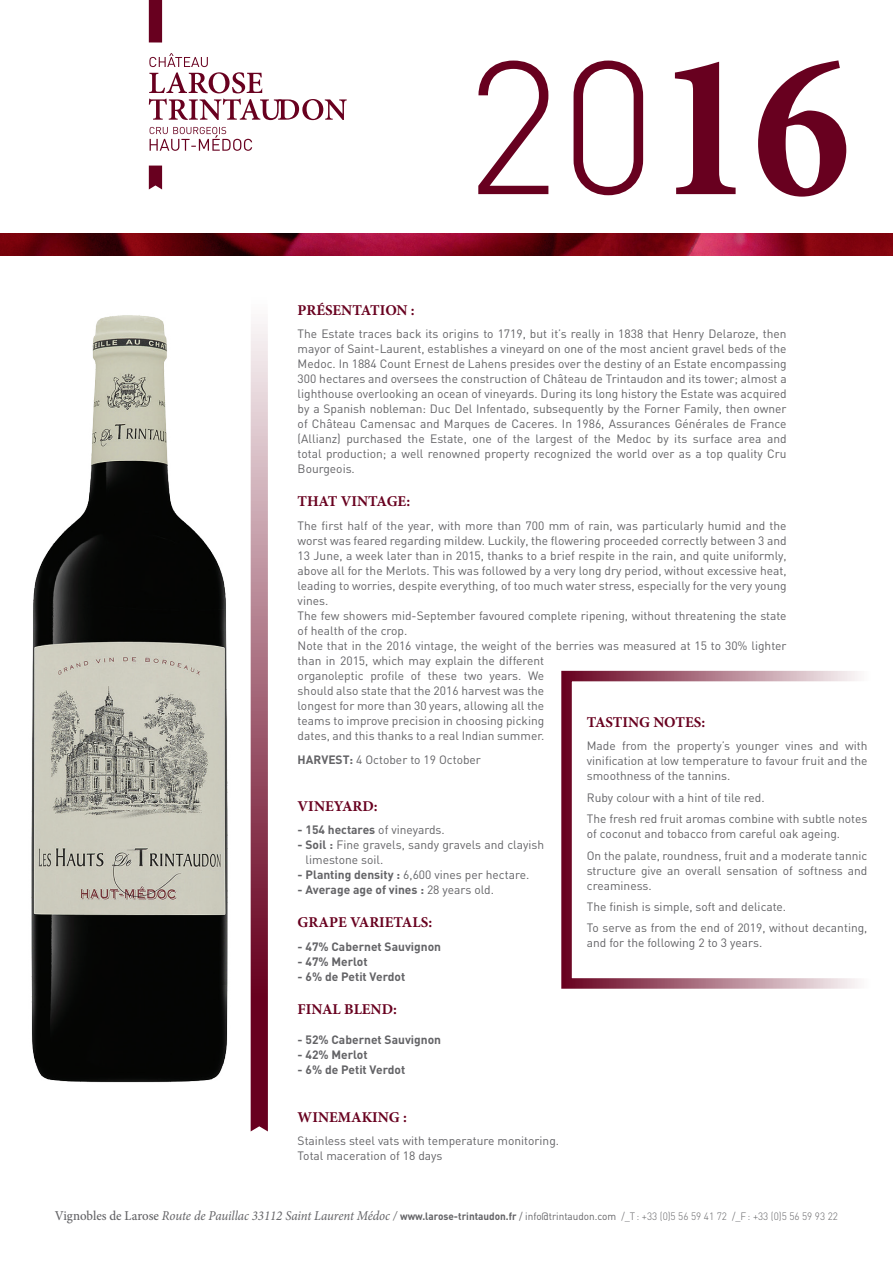
<style>
.page{position:relative;width:893px;height:1263px;background:#fff}
.page>*{position:absolute;margin:0;border:0;box-sizing:border-box;transform-origin:0 0}
.t1{font:300 186px "DIN";color:#68001f}
.TITRE{font:700 15px "Minion Pro";color:#68001f}
.TEXTE_COURANT{font:700 15px "Minion Pro";color:#68001f}
.TEXTE_COURANT-2{font:italic 13.5px "Minion Pro";letter-spacing:-.005em;color:#636366;scale:.95 1}
.TEXTE_COURANT-3{font:12px/15px "DIN";color:#636366}
.TEXTE_COURANT-4{font:700 12px "DIN";color:#636366}
.s1{font-family:"Minion Pro";font-weight:700;font-stretch:condensed;font-size:208.5px}
.s2{font-weight:700}
.s3{font-weight:400}
.s4{font-weight:500;font-style:normal}
.s5{font-family:"DIN";font-weight:700;font-style:normal;font-size:10.5px}
.s6{font-family:"DIN";font-style:normal;font-size:10.5px}
.s7{font-family:"DIN";font-weight:300;font-style:normal;font-size:10.5px}
</style>
<div class="page">
<img style="left:31px;top:315px;width:197px;height:768px">
<svg style="left:149px;top:99px;width:198px;height:21px"></svg>
<svg style="left:149px;top:53px;width:113px;height:40px"></svg>
<svg style="left:150px;top:127px;width:102px;height:24px"></svg>
<div style="left:149px;top:0;width:13px;height:43px;background:#68001f"></div>
<svg style="left:149px;top:166px;width:13px;height:23px"></svg>
<img style="left:0;top:234px;width:893px;height:21px">
<svg style="left:251px;top:324px;width:17px;height:807px"></svg>
<svg style="left:561px;top:671px;width:297px;height:318px"></svg>
<p class="t1" style="left:465px;top:13px;width:387px">20<span class="s1">16</span></p>
<p class="TITRE" style="left:298px;top:300px;width:119px">PRÉSENTATION :</p>
<p class="TEXTE_COURANT-3" style="left:298px;top:326px;width:490px;text-align:justify">The Estate traces back its origins to 1719, but it’s really in 1838 that Henry Delaroze, then mayor of Saint-Laurent, establishes a vineyard on one of the most ancient gravel beds of the Medoc. In 1884 Count Ernest de Lahens presides over the destiny of an Estate encompassing 300 hectares and oversees the construction of Château de Trintaudon and its tower; almost a lighthouse overlooking an ocean of vineyards. During its long history the Estate was acquired by a Spanish nobleman: Duc Del Infentado, subsequently by the Forner Family, then owner of Château Camensac and Marques de Caceres. In 1986, Assurances Générales de France (Allianz) purchased the Estate, one of the largest of the Medoc by its surface area and total production; a well renowned property recognized the world over as a top quality Cru Bourgeois.</p>
<p class="TITRE" style="left:298px;top:491px;width:114px">THAT VINTAGE:</p>
<p class="TEXTE_COURANT-3" style="left:298px;top:518px;width:490px;text-align:justify">The first half of the year, with more than 700 mm of rain, was particularly humid and the worst was feared regarding mildew. Luckily, the flowering proceeded correctly between 3 and 13 June, a week later than in 2015, thanks to a brief respite in the rain, and quite uniformly, above all for the Merlots. This was followed by a very long dry period, without excessive heat, leading to worries, despite everything, of too much water stress, especially for the very young vines.</p>
<p class="TEXTE_COURANT-3" style="left:298px;top:608px;width:490px">The few showers mid-September favoured complete ripening, without threatening the state of health of the crop.</p>
<p class="TEXTE_COURANT-3" style="left:298px;top:638px;width:490px">Note that in the 2016 vintage, the weight of the berries was measured at 15 to 30% lighter than in 2015, which may explain the different<br>organoleptic profile of these two years. We<br>should also state that the 2016 harvest was the<br>longest for more than 30 years, allowing all the<br>teams to improve precision in choosing picking<br>dates, and this thanks to a real Indian summer.</p>
<p class="TEXTE_COURANT-3" style="left:298px;top:751px;width:185px"><span class="s2">HARVEST:</span> 4 October to 19 October</p>
<p class="TITRE" style="left:298px;top:795px;width:82px">VINEYARD:</p>
<p class="TEXTE_COURANT-4" style="left:298px;top:822px;width:149px">- 154 hectares <span class="s3">of vineyards.</span></p>
<p class="TEXTE_COURANT-3" style="left:306px;top:837px;width:240px;text-indent:-8px"><span class="s2">- Soil :</span> Fine gravels, sandy gravels and clayish limestone soil.</p>
<p class="TEXTE_COURANT-3" style="left:298px;top:867px;width:233px"><span class="s2">- Planting density :</span> 6,600 vines per hectare.</p>
<p class="TEXTE_COURANT-4" style="left:298px;top:882px;width:198px">- Average age of vines : <span class="s3">28 years old.</span></p>
<p class="TITRE" style="left:298px;top:912px;width:136px">GRAPE VARIETALS:</p>
<p class="TEXTE_COURANT-4" style="left:298px;top:938px;width:145px">- 47% Cabernet Sauvignon</p>
<p class="TEXTE_COURANT-4" style="left:298px;top:953px;width:72px">- 47% Merlot</p>
<p class="TEXTE_COURANT-4" style="left:298px;top:968px;width:109px">- 6% de Petit Verdot</p>
<p class="TEXTE_COURANT" style="left:298px;top:998px;width:101px">FINAL BLEND:</p>
<p class="TEXTE_COURANT-4" style="left:298px;top:1031px;width:145px">- 52% Cabernet Sauvignon</p>
<p class="TEXTE_COURANT-4" style="left:298px;top:1046px;width:72px">- 42% Merlot</p>
<p class="TEXTE_COURANT-4" style="left:298px;top:1061px;width:109px">- 6% de Petit Verdot</p>
<p class="TITRE" style="left:298px;top:1106px;width:111px">WINEMAKING :</p>
<p class="TEXTE_COURANT-3" style="left:298px;top:1133px;width:263px">Stainless steel vats with temperature monitoring.</p>
<p class="TEXTE_COURANT-3" style="left:298px;top:1148px;width:146px">Total maceration of 18 days</p>
<p class="TITRE" style="left:587px;top:711px;width:120px">TASTING NOTES:</p>
<p class="TEXTE_COURANT-3" style="left:587px;top:738px;width:282px;text-align:justify">Made from the property’s younger vines and with vinification at low temperature to favour fruit and the smoothness of the tannins.</p>
<p class="TEXTE_COURANT-3" style="left:587px;top:790px;width:179px">Ruby colour with a hint of tile red.</p>
<p class="TEXTE_COURANT-3" style="left:587px;top:811px;width:282px">The fresh red fruit aromas combine with subtle notes of coconut and tobacco from careful oak ageing.</p>
<p class="TEXTE_COURANT-3" style="left:587px;top:847px;width:282px;text-align:justify">On the palate, roundness, fruit and a moderate tannic structure give an overall sensation of softness and creaminess.</p>
<p class="TEXTE_COURANT-3" style="left:587px;top:899px;width:201px">The finish is simple, soft and delicate.</p>
<p class="TEXTE_COURANT-3" style="left:587px;top:920px;width:282px">To serve as from the end of 2019, without decanting, and for the following 2 to 3 years.</p>
<p class="TEXTE_COURANT-2" style="left:55px;top:1207px;width:826px"><span class="s4">Vignobles de Larose</span> Route de Pauillac 33112 Saint Laurent Médoc / <span class="s5">www.larose-trintaudon.fr</span> <span class="s6">/ info@trintaudon.com</span> <span class="s7">/_T: +33 (0)5 56 59 41 72 /_F: +33 (0)5 56 59 93 22</span></p>
</div>
